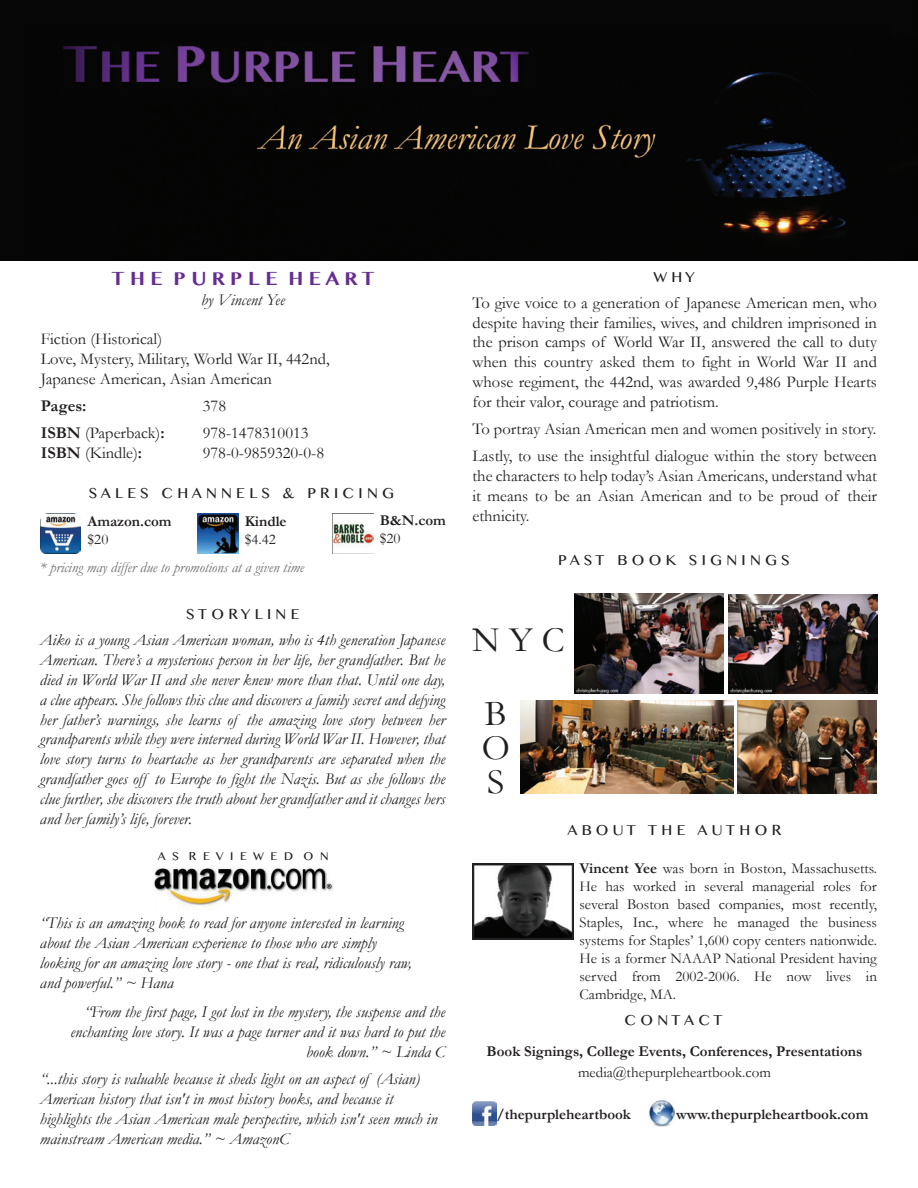
<style>
.page{position:relative;width:918px;height:1188px;background:#fff}
.page>*{position:absolute;margin:0;border:0;box-sizing:border-box;transform-origin:0 0}
.t1{font:36px/73.3px "Garamond";color:#231f20}
.t2{font:700 27px "Sinhala MN";color:#652d91}
.t3{font:21px "Sinhala MN";color:#231f20}
.t4{font:italic 16.5px/19.8px "Garamond";color:#231f20}
.t5{font:16.5px/19.8px "Garamond";color:#231f20}
.t6{font:16.5px "Sinhala MN";color:#231f20}
.t7{font:700 16.5px "Garamond";color:#231f20}
.t8{font:15px/18px "Garamond";color:#231f20;text-align:justify}
.t9{font:700 15px "Garamond";color:#231f20}
.t10{font:italic 15px "Garamond";color:#6c6d70}
.s1{font-weight:700}
</style>
<div class="page">
<img style="left:0;top:0;width:918px;height:261px">
<img style="left:40px;top:513px;width:41px;height:41px">
<img style="left:198px;top:513px;width:40px;height:41px">
<img style="left:333px;top:513px;width:40px;height:41px">
<img style="left:154px;top:868px;width:180px;height:39px">
<img style="left:575px;top:594px;width:149px;height:99px">
<img style="left:728px;top:594px;width:150px;height:99px">
<img style="left:738px;top:701px;width:138px;height:93px">
<img style="left:472px;top:863px;width:101px;height:77px">
<img style="left:472px;top:1102px;width:24px;height:24px">
<img style="left:649px;top:1101px;width:25px;height:26px">
<img style="left:520px;top:701px;width:213px;height:93px">
<h2 class="t2" style="left:111px;top:266px;width:265px">T H E P U R P L E H E A R T</h2>
<p class="t4" style="left:201px;top:289px;width:85px">by Vincent Yee</p>
<p class="t5" style="left:41px;top:329px;width:290px">Fiction (Historical)<br>Love, Mystery, Military, World War II, 442nd,<br>Japanese American, Asian American</p>
<p class="t7" style="left:41px;top:396px;width:47px">Pages:</p>
<p class="t5" style="left:203px;top:396px;width:25px">378</p>
<p class="t5" style="left:41px;top:423px;width:125px"><span class="s1">ISBN</span> (Paperback)<span class="s1">:</span></p>
<p class="t5" style="left:203px;top:423px;width:107px">978-1478310013</p>
<p class="t5" style="left:41px;top:443px;width:103px"><span class="s1">ISBN</span> (Kindle)<span class="s1">:</span></p>
<p class="t5" style="left:203px;top:443px;width:123px">978-0-9859320-0-8</p>
<p class="t3" style="left:89px;top:483px;width:306px">S A L E S C H A N N E L S &amp; P R I C I N G</p>
<p class="t9" style="left:88px;top:512px;width:85px">Amazon.com</p>
<p class="t8" style="left:88px;top:530px;width:22px">$20</p>
<p class="t9" style="left:380px;top:511px;width:68px">B&amp;N.com</p>
<p class="t8" style="left:380px;top:529px;width:22px">$20</p>
<p class="t9" style="left:245px;top:512px;width:43px">Kindle</p>
<p class="t8" style="left:245px;top:530px;width:33px">$4.42</p>
<p class="t10" style="left:40px;top:558px;width:266px">* pricing may differ due to promotions at a given time</p>
<p class="t3" style="left:187px;top:604px;width:115px">S T O R Y L I N E</p>
<p class="t4" style="left:40px;top:630px;width:407px;text-align:justify">Aiko is a young Asian American woman, who is 4th generation Japanese American. There’s a mysterious person in her life, her grandfather. But he died in World War II and she never knew more than that. Until one day, a clue appears. She follows this clue and discovers a family secret and defying her father’s warnings, she learns of the amazing love story between her grandparents while they were interned during World War II. However, that love story turns to heartache as her grandparents are separated when the grandfather goes off to Europe to fight the Nazis. But as she follows the clue further, she discovers the truth about her grandfather and it changes hers and her family’s life, forever.</p>
<p class="t6" style="left:158px;top:848px;width:173px">A S R E V I E W E D O N</p>
<p class="t4" style="left:40px;top:913px;width:373px">“This is an amazing book to read for anyone interested in learning about the Asian American experience to those who are simply looking for an amazing love story - one that is real, ridiculously raw, and powerful.” ~ Hana</p>
<p class="t4" style="left:70px;top:1002px;width:376px;text-align:right">“From the first page, I got lost in the mystery, the suspense and the enchanting love story. It was a page turner and it was hard to put the book down.” ~ Linda C</p>
<p class="t4" style="left:40px;top:1069px;width:399px">“...this story is valuable because it sheds light on an aspect of (Asian)<br>American history that isn't in most history books, and because it highlights the Asian American male perspective, which isn't seen much in mainstream American media.” ~ AmazonC</p>
<p class="t3" style="left:653px;top:267px;width:43px">W H Y</p>
<p class="t5" style="left:472px;top:293px;width:406px;text-align:justify">To give voice to a generation of Japanese American men, who despite having their families, wives, and children imprisoned in the prison camps of World War II, answered the call to duty when this country asked them to fight in World War II and whose regiment, the 442nd, was awarded 9,486 Purple Hearts for their valor, courage and patriotism.</p>
<p class="t5" style="left:472px;top:415px;width:406px;line-height:27.3px">To portray Asian American men and women positively in story.<br>Lastly, to use the insightful dialogue within the story between</p>
<p class="t5" style="left:472px;top:466px;width:406px;text-align:justify">the characters to help today’s Asian Americans, understand what it means to be an Asian American and to be proud of their ethnicity.</p>
<p class="t3" style="left:558px;top:550px;width:233px">P A S T B O O K S I G N I N G S</p>
<h1 class="t1" style="left:485px;top:603px;width:81px;text-indent:-12px">N Y C<br>B</h1>
<h1 class="t1" style="left:482px;top:730px;width:30px;line-height:34.2px">O<br>S</h1>
<p class="t3" style="left:567px;top:820px;width:215px">A B O U T T H E A U T H O R</p>
<p class="t8" style="left:579px;top:860px;width:299px"><span class="s1">Vincent Yee</span> was born in Boston, Massachusetts.<br>He has worked in several managerial roles for several Boston based companies, most recently, Staples, Inc., where he managed the business systems for Staples’ 1,600 copy centers nationwide.<br>He is a former NAAAP National President having served from 2002-2006. He now lives in Cambridge, MA.</p>
<p class="t3" style="left:624px;top:1010px;width:100px">C O N T A C T</p>
<p class="t9" style="left:487px;top:1042px;width:377px">Book Signings, College Events, Conferences, Presentations</p>
<p class="t8" style="left:578px;top:1063px;width:194px">media@thepurpleheartbook.com</p>
<p class="t9" style="left:496px;top:1105px;width:136px">/thepurpleheartbook</p>
<p class="t9" style="left:676px;top:1105px;width:194px">www.thepurpleheartbook.com</p>
</div>
